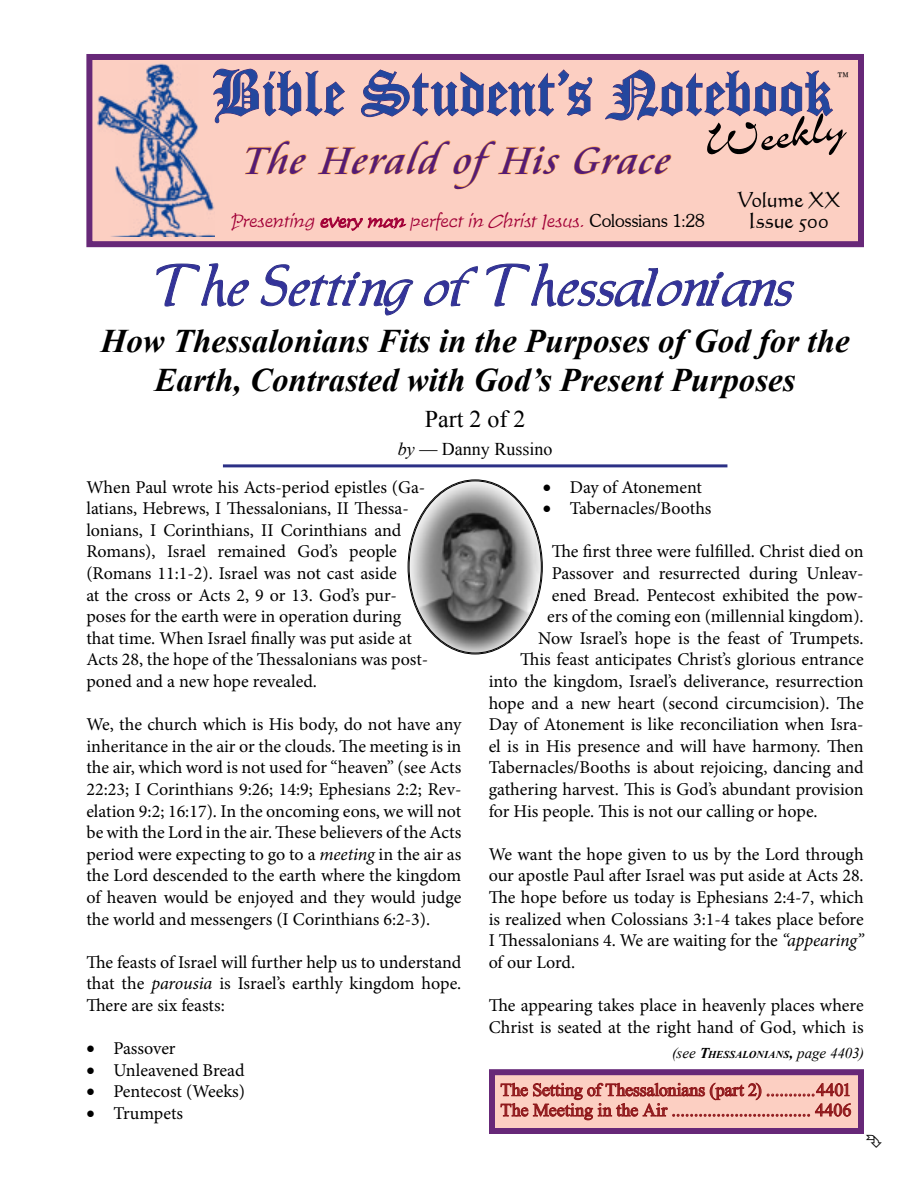
<style>
.page{position:relative;width:918px;height:1188px;background:#fff}
.page>*{position:absolute;margin:0;border:0;box-sizing:border-box;transform-origin:0 0}
.t1{font:69px "Cloister Black BT";color:#24479e}
.t2{font:55.5px "Airfoil Script SSK";color:#000}
.t3{font:54px "Allure SSK";color:#339}
.t4{font:italic 42px "Cataneo BT";color:#541b74}
.t5{font:italic 700 33px/39.6px "Times New Roman";color:#000;text-align:center}
.t6{font:24px "Times New Roman";color:#000}
.t7{font:21px/21px "Calligraphic 421 BT Roman B";letter-spacing:-.005em;color:#000;text-align:center}
.t8{font:18px/21.6px "Minion Pro";color:#000;text-align:justify}
.t9{font:18px/20.2px "Times New Roman";color:#90191c}
.t10{font:italic 18px "Time Scr D Ligh";color:#a20037}
.t11{font:18px "Times New Roman";color:#000}
.t12{font:300 18px "Souvenir IT Cby BT";color:#000}
.t13{font:italic 15px "Times New Roman";color:#000}
.s1{font-family:"Souvenir IT Cby BT";font-weight:300;font-style:normal;color:#000}
.s2{font-style:italic}
.s3{font-weight:700}
.s4{font-weight:700;font-size:10.5px}
</style>
<div class="page">
<div style="left:86px;top:54px;width:778px;height:193px;background:#fccfc2;border:6px solid #672878"></div>
<svg style="left:215px;top:68px;width:130px;height:56px"></svg>
<svg style="left:361px;top:69px;width:232px;height:48px"></svg>
<svg style="left:605px;top:69px;width:228px;height:52px"></svg>
<svg style="left:244px;top:140px;width:62px;height:35px"></svg>
<svg style="left:317px;top:140px;width:243px;height:50px"></svg>
<svg style="left:573px;top:146px;width:98px;height:29px"></svg>
<hr style="left:223px;top:464px;width:504px;height:3px;background:#2b3086">
<svg style="left:320px;top:216px;width:87px;height:15px"></svg>
<img style="left:97px;top:64px;width:118px;height:172px">
<svg style="left:156px;top:263px;width:93px;height:44px"></svg>
<svg style="left:260px;top:264px;width:153px;height:52px"></svg>
<svg style="left:424px;top:266px;width:54px;height:41px"></svg>
<svg style="left:486px;top:263px;width:309px;height:44px"></svg>
<div style="left:492px;top:1072px;width:369px;height:59px;background:#fccfc2"></div>
<svg style="left:500px;top:1083px;width:351px;height:38px"></svg>
<div style="left:489px;top:1069px;width:375px;height:65px;border:6px solid #672878"></div>
<img style="left:408px;top:480px;width:134px;height:174px">
<h1 class="t1" style="left:212px;top:51px;width:621px">Bible Student’s Notebook</h1>
<p class="t12" style="left:836px;top:67px;width:16px">™</p>
<h3 class="t4" style="left:242px;top:134px;width:438px">The Herald ofHis Grace</h3>
<p class="t7" style="left:737px;top:188px;width:104px">Volume XX<br>Issue 500</p>
<h2 class="t2" style="left:700px;top:114px;width:142px;rotate:-8deg">Weekly</h2>
<p class="t10" style="left:231px;top:211px;width:476px">Presenting every man perfect in Christ Jesus. <span class="s1">C o l o s s i a n s 1: 2 8</span></p>
<h3 class="t3" style="left:156px;top:263px;width:639px">The Setting of Thessalonians</h3>
<h3 class="t5" style="left:101px;top:320px;width:751px">How Thessalonians Fits in the Purposes of God for the<br>Earth, Contrasted with God’s Present Purposes</h3>
<h3 class="t6" style="left:425px;top:402px;width:102px">Part 2 of 2</h3>
<p class="t11" style="left:398px;top:437px;width:156px"><span class="s2">by</span> — Danny Russino</p>
<p class="t8" style="left:543px;top:476px;width:161px">• Day of Atonement</p>
<p class="t8" style="left:543px;top:498px;width:170px">• Tabernacles/Booths</p>
<p class="t8" style="left:552px;top:541px;width:314px">The first three were fulfilled. Christ died on</p>
<p class="t8" style="left:552px;top:563px;width:313px">Passover and resurrected during Unleav-</p>
<p class="t8" style="left:552px;top:584px;width:314px">ened Bread. Pentecost exhibited the pow-</p>
<p class="t8" style="left:547px;top:606px;width:318px">ers of the coming eon (millennial kingdom).</p>
<p class="t8" style="left:538px;top:627px;width:327px">Now Israel’s hope is the feast of Trumpets.</p>
<p class="t8" style="left:520px;top:649px;width:345px">This feast anticipates Christ’s glorious entrance</p>
<p class="t8" style="left:489px;top:671px;width:376px">into the kingdom, Israel’s deliverance, resurrection</p>
<p class="t8" style="left:489px;top:692px;width:376px">hope and a new heart (second circumcision). The</p>
<p class="t8" style="left:489px;top:714px;width:376px">Day of Atonement is like reconciliation when Isra-</p>
<p class="t8" style="left:489px;top:735px;width:377px">el is in His presence and will have harmony. Then</p>
<p class="t8" style="left:489px;top:757px;width:376px">Tabernacles/Booths is about rejoicing, dancing and</p>
<p class="t8" style="left:489px;top:779px;width:376px">gathering harvest. This is God’s abundant provision</p>
<p class="t8" style="left:489px;top:800px;width:330px">for His people. This is not our calling or hope.</p>
<p class="t8" style="left:489px;top:843px;width:377px">We want the hope given to us by the Lord through our apostle Paul after Israel was put aside at Acts 28.<br>The hope before us today is Ephesians 2:4-7, which is realized when Colossians 3:1-4 takes place before I Thessalonians 4. We are waiting for the <span class="s2">“appearing” </span>of our Lord.</p>
<p class="t8" style="left:489px;top:995px;width:377px">The appearing takes place in heavenly places where<br>Christ is seated at the right hand of God, which is</p>
<p class="t8" style="left:86px;top:476px;width:343px;text-align:left">When Paul wrote his Acts-period epistles (Ga&shy;latians, Hebrews, I Thessalonians, II Thessa&shy;lonians, I Corinthians, II Corinthians and Romans), Israel remained God’s people (Romans 11:1-2). Israel was not cast aside<br>at the cross or Acts 2, 9 or 13. God’s pur&shy;poses for the earth were in operation during that time. When Israel finally was put aside at Acts 28, the hope of the Thessalonians was post&shy;poned and a new hope revealed.</p>
<p class="t8" style="left:86px;top:714px;width:377px">We, the church which is His body, do not have any inheritance in the air or the clouds. The meeting is in the air, which word is not used for “heaven” (see Acts 22:23; I Corinthians 9:26; 14:9; Ephesians 2:2; Rev&shy;elation 9:2; 16:17). In the oncoming eons, we will not be with the Lord in the air. These believers of the Acts period were expecting to go to a <span class="s2">meeting</span> in the air as the Lord descended to the earth where the kingdom of heaven would be enjoyed and they would judge the world and messengers (I Corinthians 6:2-3).</p>
<p class="t8" style="left:86px;top:951px;width:377px">The feasts of Israel will further help us to understand that the <span class="s2">parousia</span> is Israel’s earthly kingdom hope.<br>There are six feasts:</p>
<p class="t8" style="left:86px;top:1038px;width:91px">• Passover</p>
<p class="t8" style="left:86px;top:1059px;width:160px">• Unleavened Bread</p>
<p class="t8" style="left:86px;top:1081px;width:160px">• Pentecost (Weeks)</p>
<p class="t8" style="left:86px;top:1103px;width:98px">• Trumpets</p>
<p class="t13" style="left:672px;top:1043px;width:193px">(see <span class="s3">T</span><span class="s4">HESSALONIANS</span><span class="s3">,</span> page 4403)</p>
<p class="t9" style="left:500px;top:1079px;width:352px">The Setting of Thessalonians (part 2) ...........4401<br>The Meeting in the Air ............................... 4406</p>
</div>
